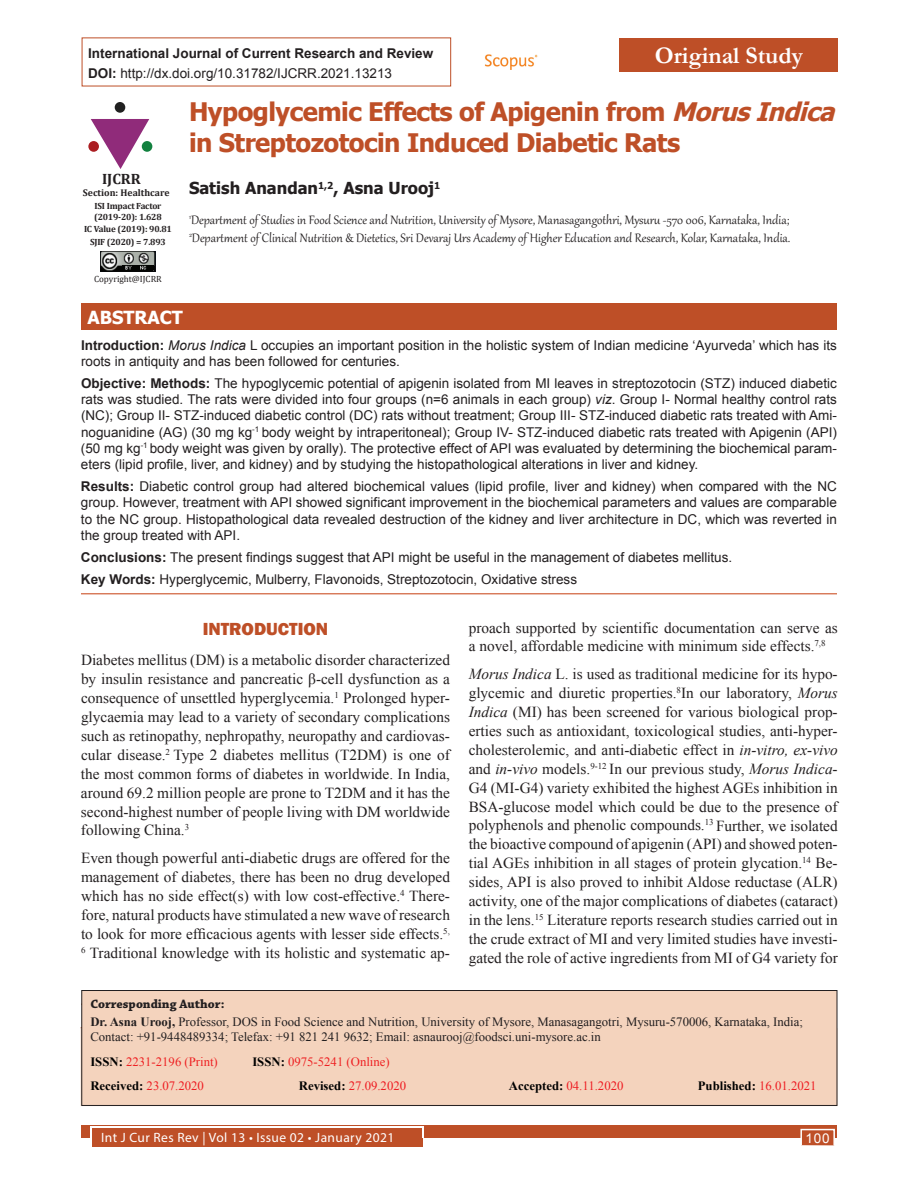
<style>
.page{position:relative;width:918px;height:1188px;background:#fff}
.page>*{position:absolute;margin:0;border:0;box-sizing:border-box;transform-origin:0 0}
.t1{font:700 25.5px/30.6px "Tahoma";letter-spacing:-.02em;color:#be4f27}
.t2{font:700 24px "Garamond";color:#fff}
.t3{font:800 18px "Franklin Gothic";color:#be4f27}
.t4{font:700 18px "Tahoma";color:#fff}
.t5{font:700 16.5px "Tahoma";color:#231f20}
.t6{font:15.3px/18.9px "Times New Roman";color:#231f20;text-align:justify}
.t7{font:15px/18px "Gabriola";color:#231f20}
.t8{font:700 15px "Cambria";color:#231f20}
.t9{font:13.5px/16.2px "Arial";color:#231f20}
.t10{font:700 13.5px "Arial";color:#231f20}
.t11{font:13.5px "Myriad Pro";letter-spacing:.03em;color:#fff}
.t12{font:13.5px "Arial";color:#fff}
.t13{font:12.75px/15.3px "Times New Roman";color:#231f20}
.t14{font:12.75px "Times New Roman";color:#ee1d23}
.t15{font:12.75px "Times New Roman";color:#ee2123}
.t16{font:700 12.75px "Chaparral Pro";color:#231f20}
.t17{font:700 12.75px "Times New Roman";color:#000}
.t18{font:700 9.75px "Cambria";color:#231f20}
.t19{font:700 9px/10.8px "Cambria";letter-spacing:-.02em;color:#231f20}
.t20{font:9px "Cambria";color:#231f20}
.s1{font-weight:700}
.s2{font-style:italic}
.s3{font-weight:700;color:#000}
.s4{font-weight:400;color:#ee1d23}
</style>
<div class="page">
<div style="left:81px;top:1125px;width:756px;height:13px;background:#be4f27"></div>
<div style="left:92px;top:1128px;width:330px;height:19px;background:#be4f27"></div>
<hr style="left:90px;top:1127px;width:333px;height:1px;background:#fff">
<svg style="left:90px;top:1128px;width:2px;height:10px"></svg>
<svg style="left:422px;top:1127px;width:2px;height:11px"></svg>
<div style="left:800px;top:1129px;width:35px;height:17px;background:#be4f27;border:2px solid #fff"></div>
<div style="left:81px;top:990px;width:756px;height:116px;background:#f4d3bd;border:1px solid #231f20"></div>
<div style="left:619px;top:38px;width:219px;height:34px;background:#be4f27"></div>
<img style="left:485px;top:54px;width:53px;height:16px">
<svg style="left:91px;top:119px;width:58px;height:50px"></svg>
<div style="left:142px;top:141px;width:10px;height:11px;background:#12813f;border-radius:50%"></div>
<div style="left:115px;top:102px;width:10px;height:11px;background:#212121;border-radius:50%"></div>
<div style="left:88px;top:141px;width:11px;height:11px;background:#ab1e22;border-radius:50%"></div>
<img style="left:101px;top:252px;width:54px;height:19px">
<img style="left:123px;top:265px;width:31px;height:5px">
<hr style="left:81px;top:593px;width:756px;height:1px;background:#cd542a">
<div style="left:81px;top:303px;width:756px;height:27px;background:#be4f27"></div>
<p class="t10" style="left:88px;top:44px;width:347px">International Journal of Current Research and Review</p>
<h2 class="t2" style="left:655px;top:39px;width:150px">Original Study</h2>
<p class="t9" style="left:88px;top:66px;width:305px"><span class="s1">DOI:</span> http://dx.doi.org/10.31782/IJCRR.2021.13213</p>
<h1 class="t1" style="left:189px;top:98px;width:657px">Hypoglycemic Effects of Apigenin from <span class="s2">MorusIndica </span>in Streptozotocin Induced Diabetic Rats</h1>
<p class="t5" style="left:189px;top:177px;width:253px">Satish Anandan<sup>1,2</sup>, Asna Urooj<sup>1</sup></p>
<p class="t7" style="left:189px;top:210px;width:603px"><sup>1</sup>Department of Studies in Food Science and Nutrition, University of Mysore, Manasagangothri, Mysuru -570 006, Karnataka, India;<br><sup>2</sup>Department of Clinical Nutrition &amp; Dietetics, Sri Devaraj Urs Academy of Higher Education and Research, Kolar, Karnataka, India.</p>
<p class="t8" style="left:102px;top:168px;width:40px">IJCRR</p>
<p class="t18" style="left:83px;top:186px;width:88px">Section: Healthcare</p>
<p class="t19" style="left:94px;top:200px;width:69px">ISI Impact Factor (2019-20): 1.628</p>
<p class="t19" style="left:84px;top:223px;width:89px;line-height:12.3px;text-align:center">IC Value (2019): 90.81<br>SJIF (2020) = 7.893</p>
<p class="t20" style="left:94px;top:273px;width:69px">Copyright@IJCRR</p>
<p class="t4" style="left:87px;top:305px;width:97px">ABSTRACT</p>
<p class="t9" style="left:81px;top:337px;width:758px"><span class="s1">Introduction:</span> <span class="s2">Morus Indica</span> L occupies an important position in the holistic system of Indian medicine ‘Ayurveda’ which has its roots in antiquity and has been followed for centuries.</p>
<p class="t9" style="left:81px;top:375px;width:758px;text-align:justify"><span class="s1">Objective: Methods:</span> The hypoglycemic potential of apigenin isolated from MI leaves in streptozotocin (STZ) induced diabetic rats was studied. The rats were divided into four groups (n=6 animals in each group) <span class="s2">viz</span>. Group I- Normal healthy control rats (NC); Group II- STZ-induced diabetic control (DC) rats without treatment; Group III- STZ-induced diabetic rats treated with Ami&shy;noguanidine (AG) (30 mg kg<sup>-1</sup> body weight by intraperitoneal); Group IV- STZ-induced diabetic rats treated with Apigenin (API) (50 mg kg<sup>-1</sup> body weight was given by orally). The protective effect of API was evaluated by determining the biochemical param&shy;eters (lipid profile, liver, and kidney) and by studying the histopathological alterations in liver and kidney.</p>
<p class="t9" style="left:81px;top:479px;width:757px;text-align:justify"><span class="s1">Results:</span> Diabetic control group had altered biochemical values (lipid profile, liver and kidney) when compared with the NC group. However, treatment with API showed significant improvement in the biochemical parameters and values are comparable to the NC group. Histopathological data revealed destruction of the kidney and liver architecture in DC, which was reverted in the group treated with API.</p>
<p class="t9" style="left:81px;top:546px;width:653px;line-height:22.2px"><span class="s1">Conclusions:</span> The present findings suggest that API might be useful in the management of diabetes mellitus.<br><span class="s1">Key Words:</span> Hyperglycemic, Mulberry, Flavonoids, Streptozotocin, Oxidative stress</p>
<p class="t3" style="left:203px;top:617px;width:127px">INTRODUCTION</p>
<p class="t6" style="left:81px;top:651px;width:371px">Diabetes mellitus (DM) is a metabolic disorder characterized by insulin resistance and pancreatic β-cell dysfunction as a consequence of unsettled hyperglycemia.<sup>1</sup> Prolonged hyper&shy;glycaemia may lead to a variety of secondary complications such as retinopathy, nephropathy, neuropathy and cardiovas&shy;cular disease.<sup>2</sup> Type 2 diabetes mellitus (T2DM) is one of the most common forms of diabetes in worldwide. In India, around 69.2 million people are prone to T2DM and it has the second-highest number of people living with DM worldwide following China.<sup>3</sup></p>
<p class="t6" style="left:81px;top:849px;width:371px">Even though powerful anti-diabetic drugs are offered for the management of diabetes, there has been no drug developed which has no side effect(s) with low cost-effective.<sup>4</sup> There&shy;fore, natural products have stimulated a new wave of research to look for more efficacious agents with lesser side effects.<sup>5, 6</sup> Traditional knowledge with its holistic and systematic ap-</p>
<p class="t6" style="left:469px;top:618px;width:371px">proach supported by scientific documentation can serve as a novel, affordable medicine with minimum side effects.<sup>7,8</sup></p>
<p class="t6" style="left:469px;top:665px;width:371px"><span class="s2">Morus Indica</span> L. is used as traditional medicine for its hypo&shy;glycemic and diuretic properties.<sup>8</sup>In our laboratory, <span class="s2">Morus Indica</span> (MI) has been screened for various biological prop&shy;erties such as antioxidant, toxicological studies, anti-hyper&shy;cholesterolemic, and anti-diabetic effect in <span class="s2">in-vitro, ex-vivo </span>and <span class="s2">in-vivo</span> models.<sup>9-12</sup> In our previous study, <span class="s2">Morus Indica</span>-G4 (MI-G4) variety exhibited the highest AGEs inhibition in BSA-glucose model which could be due to the presence of polyphenols and phenolic compounds.<sup>13</sup> Further, we isolated the bioactive compound of apigenin (API) and showed poten&shy;tial AGEs inhibition in all stages of protein glycation.<sup>14</sup> Be&shy;sides, API is also proved to inhibit Aldose reductase (ALR) activity, one of the major complications of diabetes (cataract) in the lens.<sup>15</sup> Literature reports research studies carried out in the crude extract of MI and very limited studies have investi&shy;gated the role of active ingredients from MI of G4 variety for</p>
<p class="t16" style="left:90px;top:996px;width:136px">Corresponding Author:</p>
<p class="t13" style="left:90px;top:1014px;width:714px"><span class="s1">Dr. Asna Urooj,</span> Professor, DOS in Food Science and Nutrition, University of Mysore, Manasagangotri, Mysuru-570006, Karnataka, India;<br>Contact: +91-9448489334; Telefax: +91 821 241 9632; Email: asnaurooj@foodsci.uni-mysore.ac.in</p>
<p class="t15" style="left:90px;top:1053px;width:129px"><span class="s3">ISSN:</span> 2231-2196 (Print)</p>
<p class="t15" style="left:252px;top:1053px;width:139px"><span class="s3">ISSN:</span> 0975-5241 (Online)</p>
<p class="t14" style="left:90px;top:1077px;width:115px"><span class="s3">Received:</span> 23.07.2020</p>
<p class="t14" style="left:299px;top:1077px;width:109px"><span class="s3">Revised:</span> 27.09.2020</p>
<p class="t14" style="left:509px;top:1077px;width:116px"><span class="s3">Accepted:</span> 04.11.2020</p>
<p class="t17" style="left:698px;top:1077px;width:120px">Published: <span class="s4">16.01.2021</span></p>
<p class="t11" style="left:101px;top:1129px;width:295px">Int J Cur Res Rev | Vol 13 • Issue 02 • January 2021</p>
<p class="t12" style="left:806px;top:1130px;width:26px">100</p>
</div>
